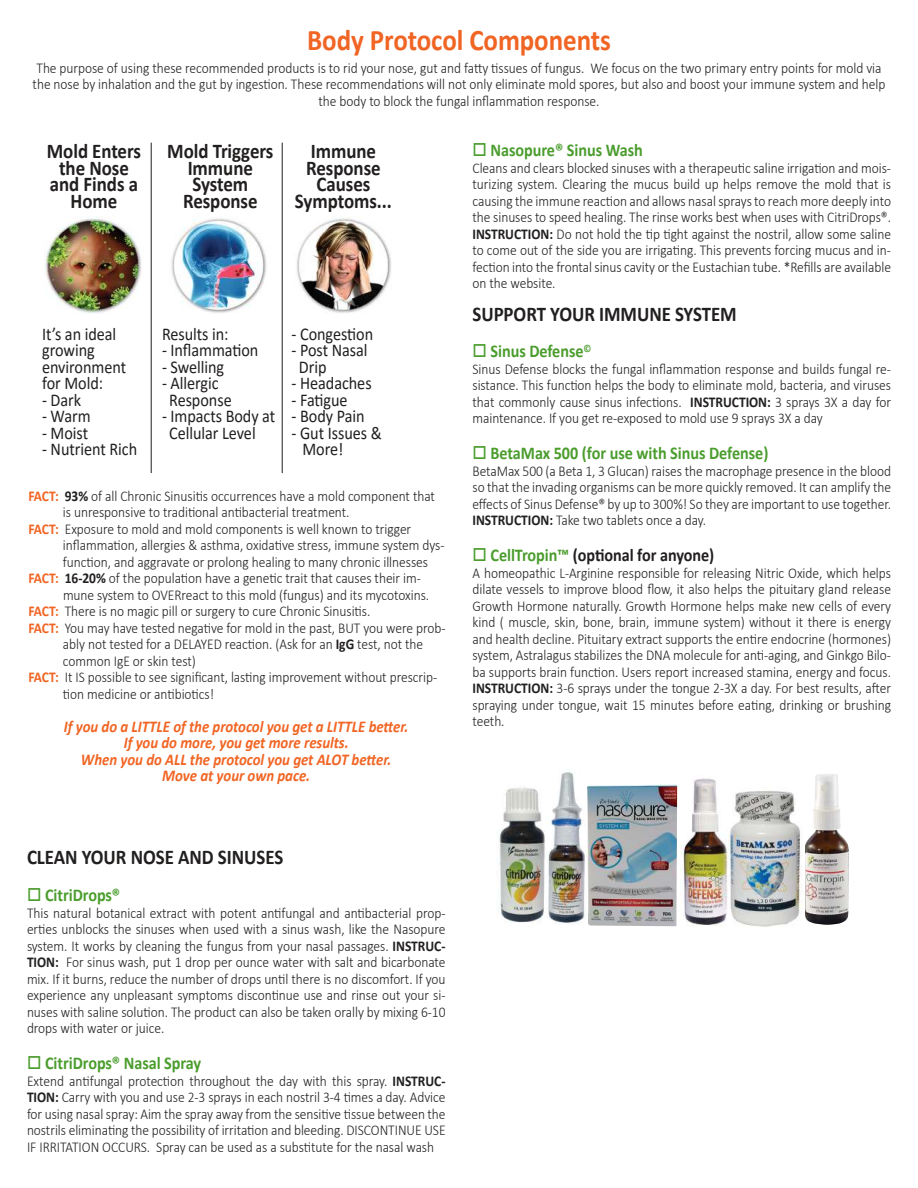
<style>
.page{position:relative;width:918px;height:1188px;background:#fff}
.page>*{position:absolute;margin:0;border:0;box-sizing:border-box;transform-origin:0 0}
.t1{font:700 30px "Calibri";letter-spacing:-.005em;color:#f16524;scale:.9 1}
.t2{font:700 21px/16.5px "Calibri";letter-spacing:-.005em;color:#221f1f;text-align:center;scale:.9 1}
.t3{font:18px/16.5px "Calibri";letter-spacing:-.005em;color:#221f1f;scale:.9 1}
.t4{font:700 18px "Calibri";letter-spacing:-.005em;color:#4b9d2e;scale:.9 1}
.t5{font:700 18px "Calibri";letter-spacing:-.005em;color:#221f1f;scale:.9 1}
.t6{font:italic 700 16.5px/16.5px "Calibri";letter-spacing:-.005em;color:#f16524;text-align:center;scale:.9 1}
.t7{font:300 15px/16.5px "Calibri";letter-spacing:-.005em;color:#221f1f;text-align:justify;scale:.9 1}
.s1{font-weight:700;color:#f16524}
.s2{font-weight:700}
.s3{color:#4b9d2e}
</style>
<div class="page">
<img style="left:805px;top:774px;width:44px;height:151px">
<img style="left:680px;top:778px;width:122px;height:149px">
<img style="left:499px;top:787px;width:46px;height:136px">
<img style="left:546px;top:770px;width:39px;height:153px">
<img style="left:587px;top:785px;width:90px;height:141px">
<img style="left:45px;top:216px;width:97px;height:97px">
<img style="left:171px;top:218px;width:96px;height:95px">
<img style="left:297px;top:218px;width:94px;height:95px">
<hr style="left:151px;top:143px;width:1px;height:330px;background:#221f1f">
<hr style="left:282px;top:143px;width:1px;height:330px;background:#221f1f">
<h1 class="t1" style="left:307px;top:28px;width:339px">Body Protocol Components</h1>
<p class="t7" style="left:33px;top:59px;width:949px;text-align:center">The purpose of using these recommended products is to rid your nose, gut and fatty tissues of fungus. We focus on the two primary entry points for mold via the nose by inhalation and the gut by ingestion. These recommendations will not only eliminate mold spores, but also and boost your immune system and help the body to block the fungal inflammation response.</p>
<h2 class="t2" style="left:47px;top:144px;width:106px">Mold Enters the Nose and Finds a<br>Home</h2>
<h2 class="t2" style="left:167px;top:144px;width:120px">Mold Triggers<br>Immune<br>System<br>Response</h2>
<h2 class="t2" style="left:295px;top:144px;width:109px">Immune<br>Response<br>Causes<br>Symptoms...</h2>
<p class="t3" style="left:42px;top:327px;width:95px">It’s an ideal growing environment for Mold:</p>
<p class="t3" style="left:42px;top:393px;width:45px">- Dark</p>
<p class="t3" style="left:42px;top:410px;width:55px">- Warm</p>
<p class="t3" style="left:42px;top:426px;width:53px">- Moist</p>
<p class="t3" style="left:42px;top:443px;width:107px">- Nutrient Rich</p>
<p class="t3" style="left:162px;top:327px;width:76px">Results in:</p>
<p class="t3" style="left:162px;top:342px;width:109px">- Inflammation</p>
<p class="t3" style="left:162px;top:360px;width:71px">- Swelling</p>
<p class="t3" style="left:169px;top:377px;width:71px;text-indent:-7px">- Allergic<br>Response</p>
<p class="t3" style="left:169px;top:410px;width:119px;text-indent:-7px">- Impacts Body at<br>Cellular Level</p>
<p class="t3" style="left:292px;top:325px;width:92px">- Congestion</p>
<p class="t3" style="left:299px;top:344px;width:78px;text-indent:-7px">- Post Nasal<br>Drip</p>
<p class="t3" style="left:292px;top:377px;width:90px">- Headaches</p>
<p class="t3" style="left:292px;top:391px;width:64px">- Fatigue</p>
<p class="t3" style="left:292px;top:410px;width:83px">- Body Pain</p>
<p class="t3" style="left:302px;top:426px;width:90px;text-indent:-11px">- Gut Issues &amp;<br>More!</p>
<p class="t7" style="left:28px;top:487px;width:453px"><span class="s1">FACT:</span> <span class="s2">93%</span> of all Chronic Sinusitis occurrences have a mold component that</p>
<p class="t7" style="left:63px;top:504px;width:320px">is unresponsive to traditional antibacterial treatment.</p>
<p class="t7" style="left:28px;top:520px;width:427px"><span class="s1">FACT:</span> Exposure to mold and mold components is well known to trigger</p>
<p class="t7" style="left:63px;top:537px;width:425px">inflammation, allergies &amp; asthma, oxidative stress, immune system dys-</p>
<p class="t7" style="left:63px;top:553px;width:407px">function, and aggravate or prolong healing to many chronic illnesses</p>
<p class="t7" style="left:28px;top:570px;width:437px"><span class="s1">FACT:</span> <span class="s2">16-20%</span> of the population have a genetic trait that causes their im-</p>
<p class="t7" style="left:63px;top:586px;width:408px">mune system to OVERreact to this mold (fungus) and its mycotoxins.</p>
<p class="t7" style="left:28px;top:603px;width:381px"><span class="s1">FACT:</span> There is no magic pill or surgery to cure Chronic Sinusitis.</p>
<p class="t7" style="left:28px;top:619px;width:465px"><span class="s1">FACT:</span> You may have tested negative for mold in the past, BUT you were prob-</p>
<p class="t7" style="left:63px;top:636px;width:402px">ably not tested for a DELAYED reaction. (Ask for an <span class="s2">IgG</span> test, not the</p>
<p class="t7" style="left:63px;top:652px;width:149px">common IgE or skin test)</p>
<p class="t7" style="left:28px;top:669px;width:456px"><span class="s1">FACT:</span> It IS possible to see significant, lasting improvement without prescrip-</p>
<p class="t7" style="left:63px;top:685px;width:170px">tion medicine or antibiotics!</p>
<p class="t6" style="left:64px;top:718px;width:384px">If you do a LITTLE of the protocol you get a LITTLE better.<br>If you do more, you get more results.<br>When you do ALL the protocol you get ALOT better.<br>Move at your own pace.</p>
<h2 class="t2" style="left:27px;top:850px;width:286px">CLEAN YOUR NOSE AND SINUSES</h2>
<p class="t4" style="left:27px;top:888px;width:105px">□ CitriDrops®</p>
<p class="t7" style="left:27px;top:904px;width:467px">This natural botanical extract with potent antifungal and antibacterial prop&shy;erties unblocks the sinuses when used with a sinus wash, like the Nasopure system. It works by cleaning the fungus from your nasal passages. <span class="s2">INSTRUC-TION:</span> For sinus wash, put 1 drop per ounce water with salt and bicarbonate mix. If it burns, reduce the number of drops until there is no discomfort. If you experience any unpleasant symptoms discontinue use and rinse out your si&shy;nuses with saline solution. The product can also be taken orally by mixing 6-10 drops with water or juice.</p>
<p class="t4" style="left:27px;top:1056px;width:195px">□ CitriDrops® Nasal Spray</p>
<p class="t7" style="left:27px;top:1072px;width:467px">Extend antifungal protection throughout the day with this spray. <span class="s2">INSTRUC-TION:</span> Carry with you and use 2-3 sprays in each nostril 3-4 times a day. Advice for using nasal spray: Aim the spray away from the sensitive tissue between the nostrils eliminating the possibility of irritation and bleeding. DISCONTINUE USE IF IRRITATION OCCURS. Spray can be used as a substitute for the nasal wash</p>
<p class="t4" style="left:472px;top:143px;width:191px">□ Nasopure® Sinus Wash</p>
<p class="t7" style="left:472px;top:160px;width:467px">Cleans and clears blocked sinuses with a therapeutic saline irrigation and mois&shy;turizing system. Clearing the mucus build up helps remove the mold that is causing the immune reaction and allows nasal sprays to reach more deeply into the sinuses to speed healing. The rinse works best when uses with CitriDrops®.<br><span class="s2">INSTRUCTION:</span> Do not hold the tip tight against the nostril, allow some saline to come out of the side you are irrigating. This prevents forcing mucus and in&shy;fection into the frontal sinus cavity or the Eustachian tube. *Refills are available on the website.</p>
<h2 class="t2" style="left:472px;top:307px;width:295px">SUPPORT YOUR IMMUNE SYSTEM</h2>
<p class="t4" style="left:472px;top:344px;width:134px">□ Sinus Defense<sup>©</sup></p>
<p class="t7" style="left:472px;top:361px;width:467px">Sinus Defense blocks the fungal inflammation response and builds fungal re&shy;sistance. This function helps the body to eliminate mold, bacteria, and viruses that commonly cause sinus infections. <span class="s2">INSTRUCTION:</span> 3 sprays 3X a day for maintenance. If you get re-exposed to mold use 9 sprays 3X a day</p>
<p class="t4" style="left:472px;top:446px;width:330px">□ BetaMax 500 (for use with Sinus Defense)</p>
<p class="t7" style="left:472px;top:463px;width:467px">BetaMax 500 (a Beta 1, 3 Glucan) raises the macrophage presence in the blood so that the invading organisms can be more quickly removed. It can amplify the effects of Sinus Defense® by up to 300%! So they are important to use together.<br><span class="s2">INSTRUCTION:</span> Take two tablets once a day.</p>
<p class="t5" style="left:472px;top:543px;width:270px"><span class="s3">□ CellTropin™</span> (optional for anyone)</p>
<p class="t7" style="left:473px;top:565px;width:467px">A homeopathic L-Arginine responsible for releasing Nitric Oxide, which helps dilate vessels to improve blood flow, it also helps the pituitary gland release Growth Hormone naturally. Growth Hormone helps make new cells of every kind ( muscle, skin, bone, brain, immune system) without it there is energy and health decline. Pituitary extract supports the entire endocrine (hormones) system, Astralagus stabilizes the DNA molecule for anti-aging, and Ginkgo Bilo&shy;ba supports brain function. Users report increased stamina, energy and focus.<br><span class="s2">INSTRUCTION:</span> 3-6 sprays under the tongue 2-3X a day. For best results, after spraying under tongue, wait 15 minutes before eating, drinking or brushing teeth.</p>
</div>
